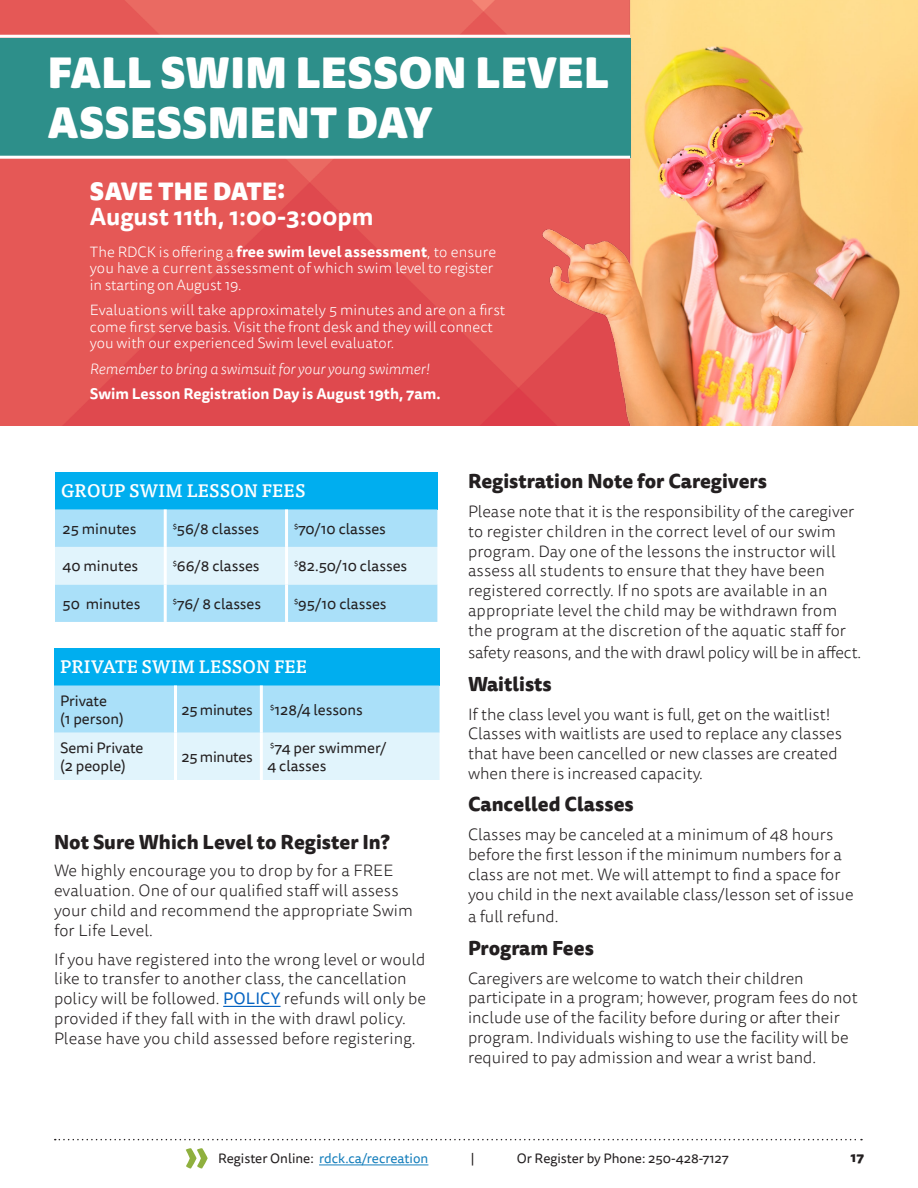
<style>
.page{position:relative;width:918px;height:1188px;background:#fff}
.page>*{position:absolute;margin:0;border:0;box-sizing:border-box;transform-origin:0 0}
.LG_Program_Title{font:900 42px/50.4px "Tisa Sans Pro";letter-spacing:.01em;color:#fff}
.LG_Program_Description{font:700 24px/25.5px "Tisa Sans Pro";color:#fff}
.LG_Program_Description-2{font:800 19.5px "Tisa Sans Pro";color:#231f20}
.info_subheading{font:800 19.5px "Tisa Sans Pro";color:#231f20}
.table_header_center{font:500 18px "Tisa Pro";letter-spacing:.01em;color:#fff}
.LG_Program_Description-3{font:300 16.5px/19.8px "Tisa Sans Pro";color:#231f20}
.LG_Program_Description-4{font:300 15px/16.5px "Tisa Sans Pro";color:#fff}
.table_body{font:15px "Tisa Sans Pro";color:#231f20}
.body{font:15px/18px "Tisa Sans Pro";color:#231f20}
.LG_Program_Description-5{font:italic 300 15px "Tisa Sans Pro";color:#fff}
.LG_Program_Description-6{font:700 15px "Tisa Sans Pro";color:#fff}
.body-2{font:15px "Tisa Sans Pro";letter-spacing:-.02em;color:#231f20}
.t1{font:13.5px "Tisa Sans Pro";color:#167fbc}
.t2{font:13.5px "Tisa Sans Pro";color:#231f20}
.t3{font:800 13.5px "Tisa Sans Pro";color:#231f20}
.s1{font-weight:900}
.s2{font-weight:700}
.s3{font-weight:400;color:#0563c1}
.s4{color:#231f20}
</style>
<div class="page">
<svg style="left:55px;top:1139px;width:807px;height:1px"></svg>
<hr style="left:319px;top:1164px;width:109px;height:1px;background:#167fbc">
<svg style="left:186px;top:1148px;width:22px;height:21px"></svg>
<img style="left:0;top:0;width:235px;height:425px">
<img style="left:235px;top:0;width:683px;height:425px">
<hr style="left:223px;top:1006px;width:58px;height:1px;background:#0563c1">
<div style="left:54px;top:648px;width:386px;height:38px;background:#00aeef"></div>
<svg style="left:54px;top:686px;width:386px;height:94px;background:#c5eafa"></svg>
<hr style="left:174px;top:686px;width:3px;height:47px;background:#fff">
<hr style="left:260px;top:686px;width:3px;height:47px;background:#fff">
<hr style="left:174px;top:733px;width:3px;height:47px;background:#fff">
<hr style="left:260px;top:733px;width:3px;height:47px;background:#fff">
<div style="left:55px;top:472px;width:382px;height:37px;background:#00aeef"></div>
<svg style="left:55px;top:509px;width:382px;height:113px;background:#bbe6f9"></svg>
<hr style="left:164px;top:509px;width:3px;height:38px;background:#fff">
<hr style="left:285px;top:509px;width:3px;height:38px;background:#fff">
<hr style="left:164px;top:547px;width:3px;height:37px;background:#fff">
<hr style="left:285px;top:547px;width:3px;height:37px;background:#fff">
<hr style="left:164px;top:584px;width:3px;height:38px;background:#fff">
<hr style="left:285px;top:584px;width:3px;height:38px;background:#fff">
<div style="left:0;top:38px;width:630px;height:120px;background:#2d8f8a"></div>
<hr style="left:0;top:35px;width:630px;height:3px;background:#fff">
<hr style="left:0;top:156px;width:630px;height:3px;background:#fff">
<p class="LG_Program_Title" style="left:48px;top:47px;width:563px">FALL SWIM LESSON LEVEL<br>ASSESSMENT DAY</p>
<p class="LG_Program_Description" style="left:90px;top:178px;width:285px"><span class="s1">SAVE THE DATE:<br></span>August 11th, 1:00-3:00pm</p>
<p class="LG_Program_Description-4" style="left:90px;top:244px;width:408px">The RDCK is offering a <span class="s2">free swim level assessment</span>, to ensure you have a current assessment of which swim level to register in starting on August 19.</p>
<p class="LG_Program_Description-4" style="left:90px;top:302px;width:417px">Evaluations will take approximately 5 minutes and are on a first come first serve basis. Visit the front desk and they will connect you with our experienced Swim level evaluator.</p>
<p class="LG_Program_Description-5" style="left:90px;top:359px;width:341px">Remember to bring a swimsuit for your young swimmer!</p>
<p class="LG_Program_Description-6" style="left:90px;top:383px;width:352px">Swim Lesson Registration Day is August 19th, 7am.</p>
<p class="table_header_center" style="left:61px;top:477px;width:246px">GROUP SWIM LESSON FEES</p>
<p class="table_body" style="left:63px;top:519px;width:76px">25 minutes</p>
<p class="table_body" style="left:173px;top:519px;width:88px"><sup>$</sup>56/8 classes</p>
<p class="table_body" style="left:294px;top:519px;width:93px"><sup>$</sup>70/10 classes</p>
<p class="table_body" style="left:63px;top:556px;width:77px">40 minutes</p>
<p class="table_body" style="left:173px;top:556px;width:88px"><sup>$</sup>66/8 classes</p>
<p class="table_body" style="left:294px;top:556px;width:115px"><sup>$</sup>82.50/10 classes</p>
<p class="table_body" style="left:63px;top:593px;width:79px">50 minutes</p>
<p class="table_body" style="left:173px;top:593px;width:90px"><sup>$</sup>76/ 8 classes</p>
<p class="table_body" style="left:294px;top:593px;width:94px"><sup>$</sup>95/10 classes</p>
<p class="table_header_center" style="left:60px;top:653px;width:248px">PRIVATE SWIM LESSON FEE</p>
<p class="body" style="left:60px;top:692px;width:65px">Private<br>(1 person)</p>
<p class="body-2" style="left:182px;top:699px;width:73px">25 minutes</p>
<p class="body" style="left:270px;top:701px;width:94px"><sup>$</sup>128/4 lessons</p>
<p class="body" style="left:60px;top:739px;width:85px">Semi Private (2 people)</p>
<p class="body-2" style="left:182px;top:747px;width:73px">25 minutes</p>
<p class="body" style="left:267px;top:739px;width:121px"><sup>$</sup>74 per swimmer/<br>4 classes</p>
<p class="info_subheading" style="left:54px;top:827px;width:337px">Not Sure Which Level to Register In?</p>
<p class="LG_Program_Description-3" style="left:54px;top:861px;width:361px">We highly encourage you to drop by for a FREE evaluation. One of our qualified staff will assess your child and recommend the appropriate Swim for Life Level.</p>
<p class="LG_Program_Description-3" style="left:54px;top:949px;width:374px">If you have registered into the wrong level or would like to transfer to another class, the cancellation policy will be followed. <span class="s3">POLICY</span> refunds will only be provided if they fall with in the with drawl policy.<br>Please have you child assessed before registering.</p>
<p class="LG_Program_Description-2" style="left:468px;top:467px;width:301px">Registration Note for Caregivers</p>
<p class="LG_Program_Description-3" style="left:468px;top:502px;width:388px">Please note that it is the responsibility of the caregiver to register children in the correct level of our swim program. Day one of the lessons the instructor will assess all students to ensure that they have been registered correctly. If no spots are available in an appropriate level the child may be withdrawn from the program at the discretion of the aquatic staff for</p>
<p class="LG_Program_Description-3" style="left:468px;top:643px;width:395px">safety reasons, and the with drawl policy will be in affect.</p>
<p class="LG_Program_Description-2" style="left:468px;top:669px;width:85px">Waitlists</p>
<p class="LG_Program_Description-3" style="left:468px;top:705px;width:376px">If the class level you want is full, get on the waitlist!<br>Classes with waitlists are used to replace any classes that have been cancelled or new classes are created when there is increased capacity.</p>
<p class="LG_Program_Description-2" style="left:468px;top:790px;width:167px">Cancelled Classes</p>
<p class="LG_Program_Description-3" style="left:468px;top:825px;width:387px">Classes may be canceled at a minimum of 48 hours before the first lesson if the minimum numbers for a class are not met. We will attempt to find a space for you child in the next available class/lesson set of issue</p>
<p class="LG_Program_Description-3" style="left:468px;top:907px;width:92px">a full refund.</p>
<p class="LG_Program_Description-2" style="left:468px;top:933px;width:127px">Program Fees</p>
<p class="LG_Program_Description-3" style="left:468px;top:969px;width:391px">Caregivers are welcome to watch their children participate in a program; however, program fees do not include use of the facility before during or after their program. Individuals wishing to use the facility will be required to pay admission and wear a wrist band.</p>
<p class="t1" style="left:218px;top:1149px;width:212px"><span class="s4">Register Online:</span> rdck.ca/recreation</p>
<p class="t2" style="left:471px;top:1149px;width:5px">|</p>
<p class="t2" style="left:517px;top:1149px;width:214px">Or Register by Phone: 250-428-7127</p>
<p class="t3" style="left:850px;top:1147px;width:15px">17</p>
</div>
